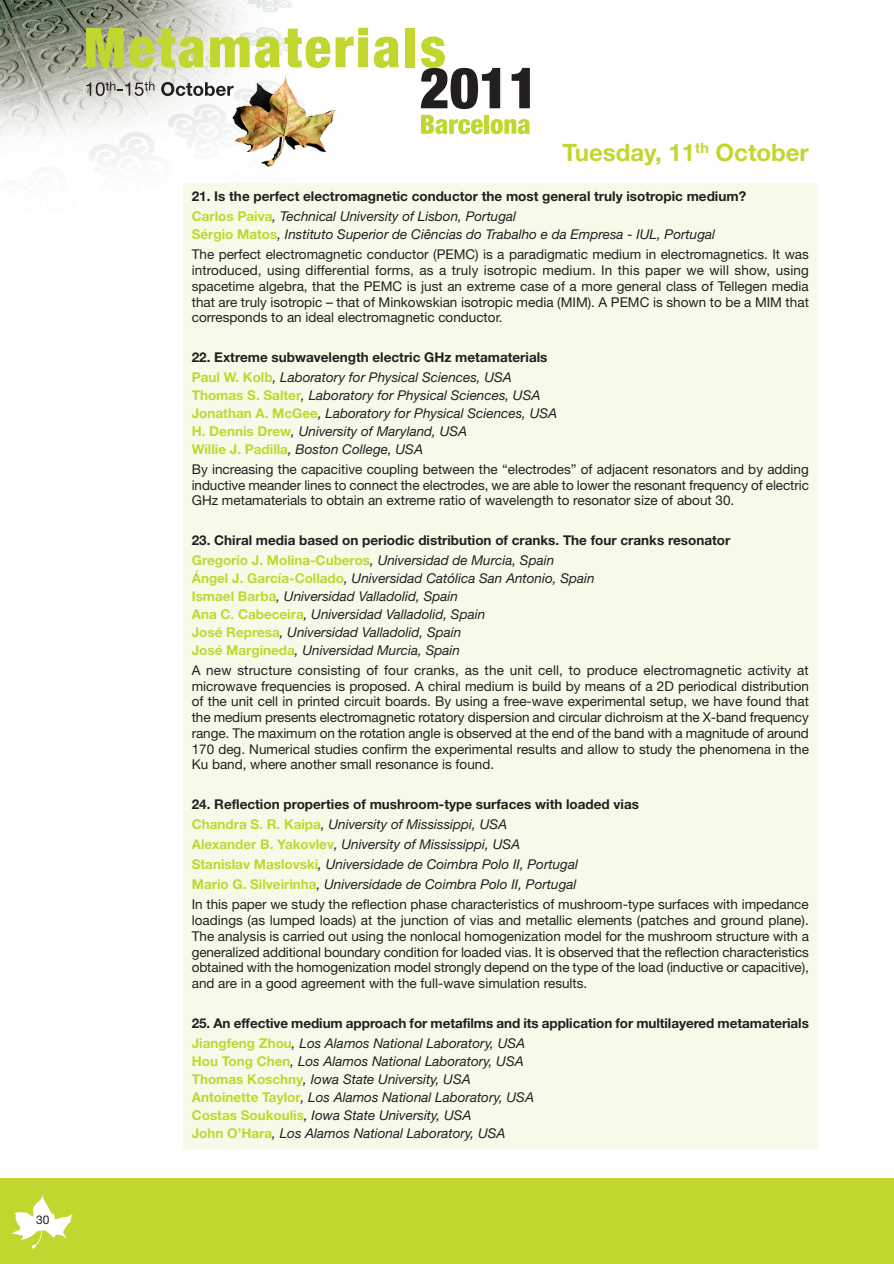
<style>
.page{position:relative;width:894px;height:1264px;background:#fff}
.page>*{position:absolute;margin:0;border:0;box-sizing:border-box;transform-origin:0 0}
.t1{font:700 24px "Helvetica Neue";color:#c1d72f}
.t2{font:13.5px/15.8px "Helvetica Neue";color:#231f20;text-align:justify}
.t3{font:italic 13.5px/17.9px "Helvetica Neue";color:#231f20}
.t4{font:700 13.5px/20px "Helvetica Neue";color:#231f20}
.t5{font:12px "Helvetica Neue";color:#231f20}
.s1{color:#c1d72f}
.s2{font-weight:400;font-style:italic}
.s3{font-weight:700;color:#c1d72f}
.s4{font-style:italic}
.s5{font-weight:700;font-style:normal;color:#c1d72f}
.s6{font-weight:700;font-style:normal}
.s7{font-style:normal}
</style>
<div class="page">
<img style="left:0;top:0;width:368px;height:169px">
<svg style="left:86px;top:28px;width:38px;height:39px"></svg>
<svg style="left:130px;top:29px;width:74px;height:39px"></svg>
<svg style="left:210px;top:37px;width:39px;height:30px"></svg>
<svg style="left:255px;top:28px;width:144px;height:40px"></svg>
<div style="left:405px;top:28px;width:10px;height:39px;background:#c1d72f"></div>
<svg style="left:86px;top:82px;width:68px;height:14px"></svg>
<svg style="left:161px;top:82px;width:72px;height:14px"></svg>
<svg style="left:420px;top:37px;width:80px;height:72px"></svg>
<svg style="left:511px;top:68px;width:18px;height:40px"></svg>
<svg style="left:421px;top:115px;width:61px;height:19px"></svg>
<div style="left:484px;top:115px;width:5px;height:19px;background:#c1d72f"></div>
<svg style="left:490px;top:119px;width:39px;height:15px"></svg>
<div style="left:0;top:1178px;width:893px;height:86px;background:#c1d72f"></div>
<svg style="left:12px;top:1193px;width:61px;height:55px"></svg>
<div style="left:183px;top:183px;width:634px;height:965px;background:#f7fae9"></div>
<p class="t5" style="left:36px;top:1215px;width:15px">30</p>
<h1 class="t1" style="left:562px;top:144px;width:248px">Tuesday, 11<sup>th</sup> October</h1>
<p class="t4" style="left:192px;top:188px;width:555px">21. Is the perfect electromagnetic conductor the most general truly isotropic medium?<br><span class="s1">Carlos Paiva</span><span class="s2">, Technical University of Lisbon, Portugal</span></p>
<p class="t2" style="left:192px;top:226px;width:618px;line-height:20px"><span class="s3">Sérgio Matos</span><span class="s4">, Instituto Superior de Ciências do Trabalho e da Empresa - IUL, Portugal<br></span>The perfect electromagnetic conductor (PEMC) is a paradigmatic medium in electromagnetics. It was</p>
<p class="t2" style="left:192px;top:264px;width:618px">introduced, using differential forms, as a truly isotropic medium. In this paper we will show, using spacetime algebra, that the PEMC is just an extreme case of a more general class of Tellegen media that are truly isotropic – that of Minkowskian isotropic media (MIM). A PEMC is shown to be a MIM that corresponds to an ideal electromagnetic conductor.</p>
<p class="t4" style="left:192px;top:349px;width:357px">22. Extreme subwavelength electric GHz metamaterials<br><span class="s1">Paul W. Kolb</span><span class="s2">, Laboratory for Physical Sciences, USA</span></p>
<p class="t3" style="left:192px;top:388px;width:367px"><span class="s5">Thomas S. Salter</span>, Laboratory for Physical Sciences, USA <span class="s5">Jonathan A. McGee</span>, Laboratory for Physical Sciences, USA <span class="s5">H. Dennis Drew</span>, University of Maryland, USA<br><span class="s5">Willie J. Padilla</span>, Boston College, USA</p>
<p class="t2" style="left:192px;top:462px;width:618px">By increasing the capacitive coupling between the “electrodes” of adjacent resonators and by adding inductive meander lines to connect the electrodes, we are able to lower the resonant frequency of electric GHz metamaterials to obtain an extreme ratio of wavelength to resonator size of about 30.</p>
<p class="t4" style="left:192px;top:532px;width:540px">23. Chiral media based on periodic distribution of cranks. The four cranks resonator<br><span class="s1">Gregorio J. Molina-Cuberos</span><span class="s2">, Universidad de Murcia, Spain</span></p>
<p class="t3" style="left:192px;top:571px;width:404px"><span class="s5">Ángel J. García-Collado</span>, Universidad Católica San Antonio, Spain <span class="s5">Ismael Barba</span>, Universidad Valladolid, Spain<br><span class="s5">Ana C. Cabeceira</span>, Universidad Valladolid, Spain<br><span class="s5">José Represa</span>, Universidad Valladolid, Spain<br><span class="s5">José Margineda</span>, Universidad Murcia, Spain</p>
<p class="t2" style="left:192px;top:663px;width:618px">A new structure consisting of four cranks, as the unit cell, to produce electromagnetic activity at microwave frequencies is proposed. A chiral medium is build by means of a 2D periodical distribution of the unit cell in printed circuit boards. By using a free-wave experimental setup, we have found that the medium presents electromagnetic rotatory dispersion and circular dichroism at the X-band frequency range. The maximum on the rotation angle is observed at the end of the band with a magnitude of around 170 deg. Numerical studies confirm the experimental results and allow to study the phenomena in the Ku band, where another small resonance is found.</p>
<p class="t3" style="left:192px;top:796px;width:618px;line-height:20px"><span class="s6">24. Reflection properties of mushroom-type surfaces with loaded vias<br></span><span class="s5">Chandra S. R. Kaipa</span>, University of Mississippi, USA<br><span class="s5">Alexander B. Yakovlev</span>, University of Mississippi, USA<br><span class="s5">Stanislav Maslovski</span>, Universidade de Coimbra Polo II, Portugal<br><span class="s5">Mario G. Silveirinha</span>, Universidade de Coimbra Polo II, Portugal<br><span class="s7">In this paper we study the reflection phase characteristics of mushroom-type surfaces with impedance</span></p>
<p class="t2" style="left:192px;top:914px;width:618px">loadings (as lumped loads) at the junction of vias and metallic elements (patches and ground plane).<br>The analysis is carried out using the nonlocal homogenization model for the mushroom structure with a generalized additional boundary condition for loaded vias. It is observed that the reflection characteristics obtained with the homogenization model strongly depend on the type of the load (inductive or capacitive), and are in a good agreement with the full-wave simulation results.</p>
<p class="t4" style="left:192px;top:1014px;width:618px">25. An effective medium approach for metafilms and its application for multilayered metamaterials<br><span class="s1">Jiangfeng Zhou</span><span class="s2">, Los Alamos National Laboratory, USA</span></p>
<p class="t3" style="left:192px;top:1053px;width:343px"><span class="s5">Hou Tong Chen</span>, Los Alamos National Laboratory, USA <span class="s5">Thomas Koschny</span>, Iowa State University, USA <span class="s5">Antoinette Taylor</span>, Los Alamos National Laboratory, USA <span class="s5">Costas Soukoulis</span>, Iowa State University, USA<br><span class="s5">John O’Hara</span>, Los Alamos National Laboratory, USA</p>
</div>
